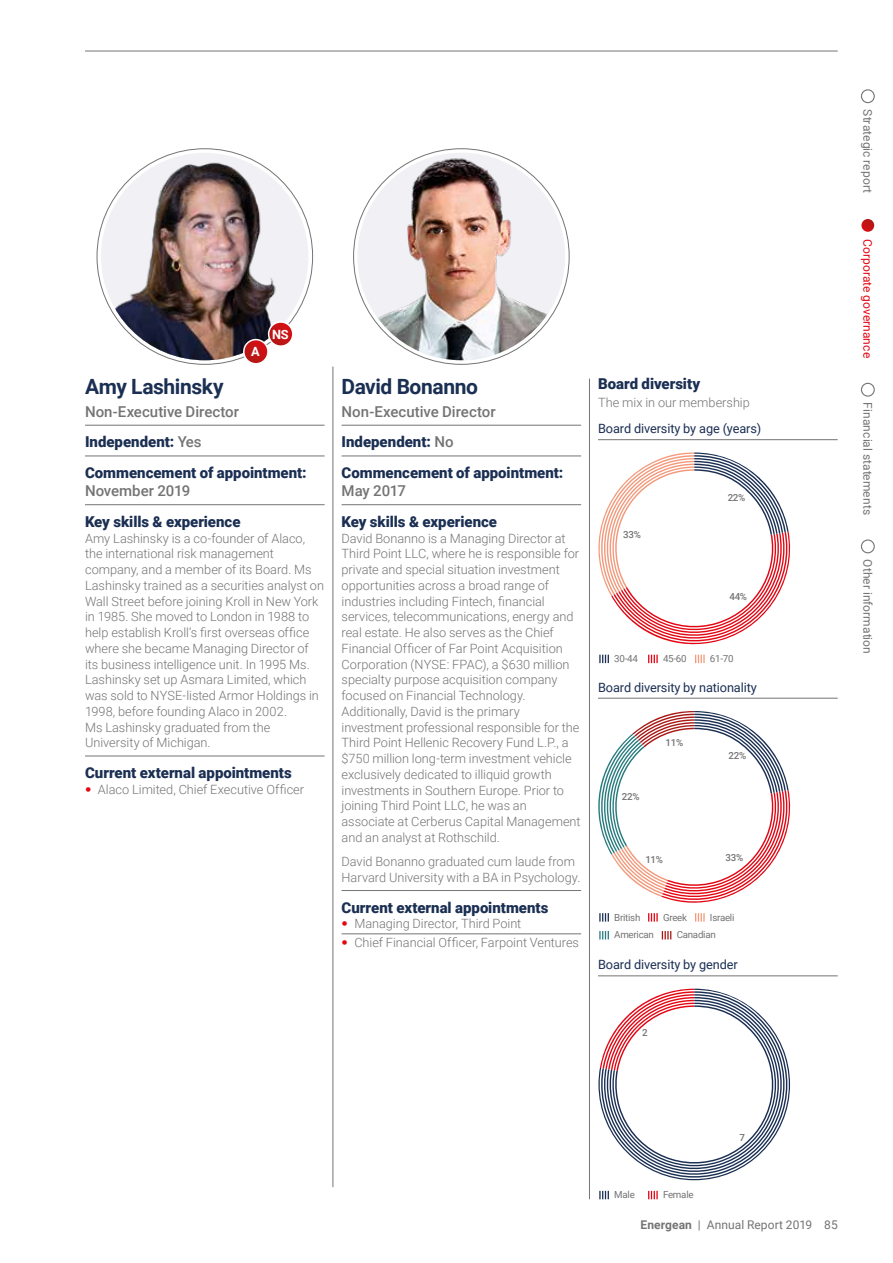
<style>
.page{position:relative;width:893px;height:1263px;background:#fff}
.page>*{position:absolute;margin:0;border:0;box-sizing:border-box;transform-origin:0 0}
.t1{font:700 21px "Roboto";letter-spacing:-.02em;color:#1b2f53}
.t2{font:900 15px/30.8px "Roboto";color:#1b2f53}
.t3{font:500 15px "Roboto";letter-spacing:-.01em;color:#757474}
.t4{font:300 12.75px/15.8px "Roboto";letter-spacing:-.005em;color:#757474}
.t5{font:12.75px "Roboto";letter-spacing:-.01em;color:#1b2f53}
.t6{font:700 12.75px "Roboto";color:#fff}
.t7{font:12px "Roboto";letter-spacing:.005em;color:#757474}
.t8{font:12px "Roboto";letter-spacing:.01em;color:#e30613}
.t9{font:9.75px "Roboto";letter-spacing:-.025em;color:#757474}
.t10{font:500 9.75px "Roboto";letter-spacing:-.025em;color:#757474}
.s1{font-weight:500;color:#757474}
.s2{font-family:"Helvetica Neue LT Std";font-weight:700;color:#e30613}
.s3{font-weight:700}
</style>
<div class="page">
<hr style="left:333px;top:367px;width:1px;height:820px;background:#757474">
<hr style="left:589px;top:379px;width:1px;height:820px;background:#757474">
<img style="left:358px;top:153px;width:207px;height:207px;border-radius:104px">
<img style="left:101px;top:130px;width:207px;height:230px;border-radius:104px">
<img style="left:101px;top:153px;width:207px;height:207px;border-radius:104px">
<svg style="left:244px;top:340px;width:24px;height:24px"></svg>
<div style="left:243px;top:339px;width:26px;height:25px;border:2px solid #fff;border-radius:50%"></div>
<svg style="left:269px;top:322px;width:24px;height:24px"></svg>
<div style="left:268px;top:321px;width:26px;height:26px;border:2px solid #fff;border-radius:50%"></div>
<hr style="left:85px;top:425px;width:240px;height:1px;background:#757474">
<hr style="left:85px;top:456px;width:240px;height:1px;background:#757474">
<hr style="left:85px;top:504px;width:240px;height:1px;background:#757474">
<hr style="left:85px;top:756px;width:240px;height:1px;background:#757474">
<hr style="left:342px;top:425px;width:239px;height:1px;background:#757474">
<hr style="left:342px;top:456px;width:239px;height:1px;background:#757474">
<hr style="left:342px;top:504px;width:239px;height:1px;background:#757474">
<hr style="left:342px;top:890px;width:239px;height:1px;background:#757474">
<hr style="left:342px;top:933px;width:239px;height:1px;background:#757474">
<svg style="left:598px;top:452px;width:193px;height:211px"></svg>
<hr style="left:598px;top:439px;width:240px;height:1px;background:#757474">
<svg style="left:599px;top:931px;width:10px;height:8px"></svg>
<svg style="left:662px;top:931px;width:9px;height:8px"></svg>
<svg style="left:598px;top:711px;width:193px;height:211px"></svg>
<hr style="left:598px;top:698px;width:240px;height:1px;background:#757474">
<svg style="left:598px;top:989px;width:193px;height:210px"></svg>
<hr style="left:598px;top:975px;width:240px;height:1px;background:#757474">
<hr style="left:85px;top:51px;width:753px;height:1px;background:#757474">
<div style="left:861px;top:89px;width:14px;height:14px;border:1px solid #757474;border-radius:50%"></div>
<svg style="left:861px;top:219px;width:13px;height:13px"></svg>
<div style="left:861px;top:383px;width:14px;height:14px;border:1px solid #757474;border-radius:50%"></div>
<div style="left:861px;top:539px;width:14px;height:14px;border:1px solid #757474;border-radius:50%"></div>
<p class="t6" style="left:251px;top:343px;width:10px">A</p>
<p class="t6" style="left:272px;top:325px;width:18px">NS</p>
<h1 class="t1" style="left:85px;top:372px;width:140px">Amy Lashinsky</h1>
<p class="t2" style="left:85px;top:395px;width:223px"><span class="s1">Non-Executive Director<br></span>Independent: <span class="s1">Yes<br></span>Commencement of appointment:</p>
<p class="t3" style="left:85px;top:480px;width:107px">November 2019</p>
<p class="t2" style="left:85px;top:505px;width:157px">Key skills &amp; experience</p>
<p class="t4" style="left:85px;top:530px;width:241px">Amy Lashinsky is a co-founder of Alaco, the international risk management company, and a member of its Board. Ms Lashinsky trained as a securities analyst on Wall Street before joining Kroll in New York in 1985. She moved to London in 1988 to help establish Kroll’s first overseas office where she became Managing Director of its business intelligence unit. In 1995 Ms.<br>Lashinsky set up Asmara Limited, which was sold to NYSE-listed Armor Holdings in 1998, before founding Alaco in 2002.<br>Ms Lashinsky graduated from the University of Michigan.</p>
<p class="t2" style="left:85px;top:757px;width:208px">Current external appointments</p>
<p class="t4" style="left:85px;top:781px;width:221px"><span class="s2">•</span> Alaco Limited, Chief Executive Officer</p>
<h1 class="t1" style="left:342px;top:372px;width:138px">David Bonanno</h1>
<p class="t2" style="left:342px;top:395px;width:223px"><span class="s1">Non-Executive Director<br></span>Independent: <span class="s1">No<br></span>Commencement of appointment:</p>
<p class="t3" style="left:342px;top:480px;width:66px">May 2017</p>
<p class="t2" style="left:342px;top:505px;width:157px">Key skills &amp; experience</p>
<p class="t4" style="left:342px;top:530px;width:241px">David Bonanno is a Managing Director at Third Point LLC, where he is responsible for private and special situation investment opportunities across a broad range of industries including Fintech, financial services, telecommunications, energy and real estate. He also serves as the Chief Financial Officer of Far Point Acquisition Corporation (NYSE: FPAC), a $630 million specialty purpose acquisition company focused on Financial Technology.<br>Additionally, David is the primary investment professional responsible for the Third Point Hellenic Recovery Fund L.P., a $750 million long-term investment vehicle exclusively dedicated to illiquid growth investments in Southern Europe. Prior to joining Third Point LLC, he was an associate at Cerberus Capital Management and an analyst at Rothschild.</p>
<p class="t4" style="left:342px;top:853px;width:240px">David Bonanno graduated cum laude from<br>Harvard University with a BA in Psychology.</p>
<p class="t2" style="left:342px;top:891px;width:208px">Current external appointments</p>
<p class="t4" style="left:342px;top:915px;width:181px"><span class="s2">•</span> Managing Director, Third Point</p>
<p class="t4" style="left:342px;top:934px;width:239px"><span class="s2">•</span> Chief Financial Officer, Farpoint Ventures</p>
<p class="t2" style="left:598px;top:368px;width:103px">Board diversity</p>
<p class="t4" style="left:598px;top:394px;width:153px">The mix in our membership</p>
<p class="t5" style="left:598px;top:420px;width:165px">Board diversity by age (years)</p>
<p class="t10" style="left:623px;top:528px;width:19px">33%</p>
<p class="t10" style="left:728px;top:490px;width:19px">22%</p>
<p class="t10" style="left:729px;top:589px;width:19px">44%</p>
<p class="t9" style="left:614px;top:652px;width:25px">30-44</p>
<p class="t9" style="left:663px;top:652px;width:25px">45-60</p>
<p class="t9" style="left:710px;top:652px;width:25px">61-70</p>
<p class="t5" style="left:598px;top:678px;width:160px">Board diversity by nationality</p>
<p class="t10" style="left:622px;top:789px;width:19px">22%</p>
<p class="t10" style="left:665px;top:735px;width:19px">11%</p>
<p class="t10" style="left:645px;top:853px;width:19px">11%</p>
<p class="t10" style="left:728px;top:749px;width:19px">22%</p>
<p class="t10" style="left:726px;top:851px;width:19px">33%</p>
<p class="t9" style="left:614px;top:910px;width:28px">British</p>
<p class="t9" style="left:663px;top:910px;width:26px">Greek</p>
<p class="t9" style="left:614px;top:928px;width:41px">American</p>
<p class="t9" style="left:677px;top:928px;width:41px">Canadian</p>
<p class="t9" style="left:710px;top:910px;width:26px">Israeli</p>
<p class="t5" style="left:598px;top:956px;width:141px">Board diversity by gender</p>
<p class="t10" style="left:642px;top:1026px;width:7px">2</p>
<p class="t7" style="left:876px;top:109px;width:86px;rotate:90deg">Strategic report</p>
<p class="t8" style="left:876px;top:239px;width:121px;rotate:90deg">Corporate governance</p>
<p class="t7" style="left:876px;top:402px;width:114px;rotate:90deg">Financial statements</p>
<p class="t7" style="left:876px;top:559px;width:96px;rotate:90deg">Other information</p>
<p class="t10" style="left:739px;top:1130px;width:7px">7</p>
<p class="t9" style="left:614px;top:1188px;width:22px">Male</p>
<p class="t9" style="left:663px;top:1188px;width:32px">Female</p>
<p class="t7" style="left:640px;top:1216px;width:199px"><span class="s3">Energean</span> | Annual Report 2019 85</p>
</div>
